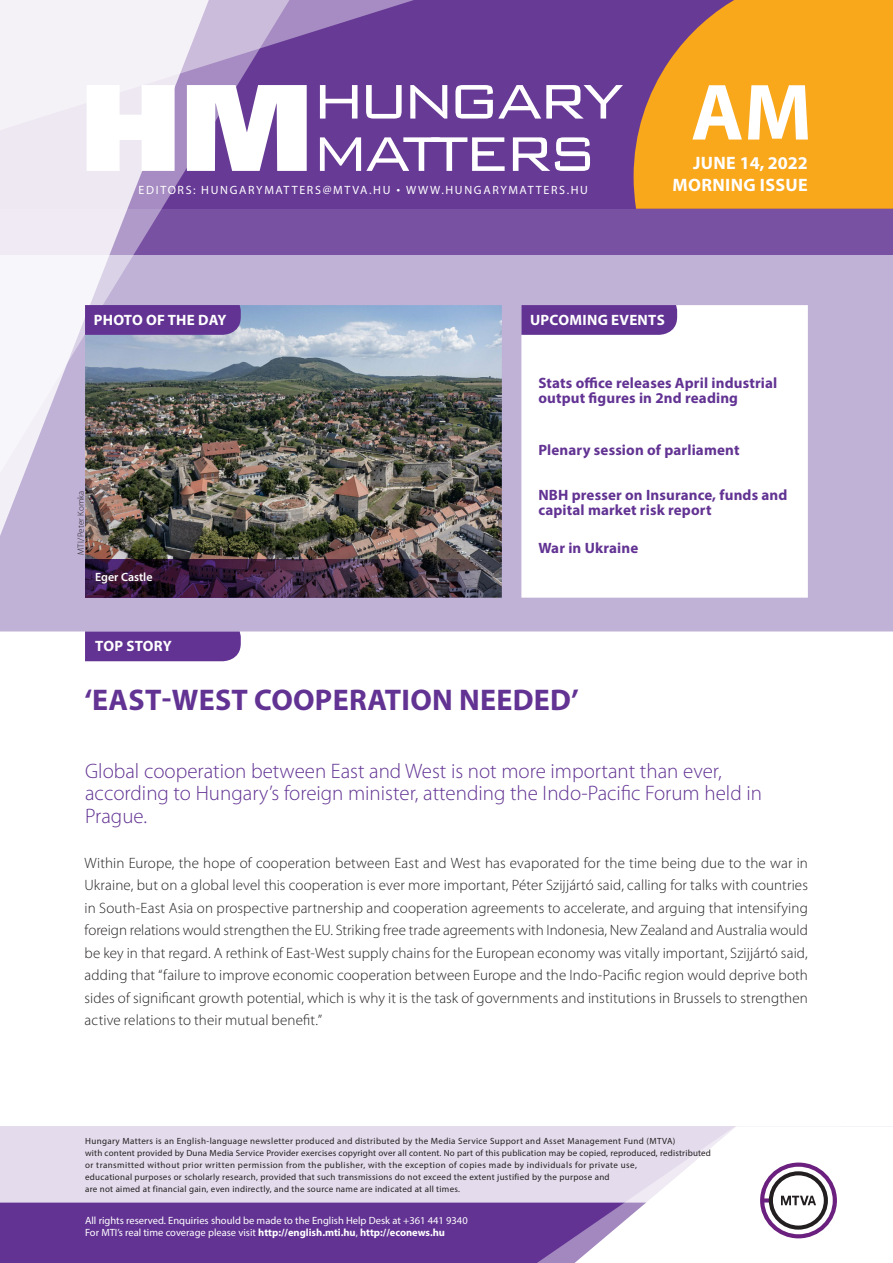
<style>
.page{position:relative;width:893px;height:1263px;background:#fff}
.page>*{position:absolute;margin:0;border:0;box-sizing:border-box;transform-origin:0 0}
.t1{font:700 80.55px "Myriad Pro";color:#fff}
._00_borito_cimsor{font:700 30px "Myriad Pro";letter-spacing:.01em;color:#623393}
._00_borito_alcimsor{font:300 21px/22.5px "Myriad Pro";color:#623393}
.t2{font:700 18px/22.5px "Myriad Pro";letter-spacing:.02em;color:#fff;text-align:right}
._03_kenyer_szöveg-1{font:300 15px/22.5px "Myriad Pro";letter-spacing:.01em;color:#231f20;text-align:justify}
._00_borito_cimsorkic{font:700 15px/15px "Myriad Pro";letter-spacing:.01em;color:#623393}
.t3{font:700 15px "Myriad Pro";letter-spacing:.02em;color:#fff}
.t4{font:12px "Myriad Pro";letter-spacing:.14em;color:#fff}
._04_kepalairas{font:600 12px "Myriad Pro";color:#fff}
.t5{font:10.5px/12px "Myriad Pro";color:#fff}
.t6{font:9px/12px "Myriad Pro";letter-spacing:.03em;color:#231f20}
._03_kenyer_szöveg-1-2{font:300 9px "Myriad Pro";letter-spacing:.025em;color:#231f20}
.s1{font-family:"Geogrotesque"}
.s2{font-weight:700}
</style>
<div class="page">
<div style="left:0;top:1126px;width:893px;height:137px;background:#e4dcec"></div>
<div style="left:0;top:1202px;width:506px;height:61px;background:#623393"></div>
<svg style="left:506px;top:1202px;width:69px;height:61px;background:#6b3e99"></svg>
<svg style="left:575px;top:1126px;width:318px;height:137px"></svg>
<svg style="left:0;top:255px;width:893px;height:376px"></svg>
<div style="left:0;top:0;width:893px;height:255px;background:linear-gradient(to bottom,#633493,#72489e)"></div>
<svg style="left:634px;top:0;width:259px;height:209px;background:#ea9c26"></svg>
<img style="left:225px;top:221px;width:83px;height:287px">
<svg style="left:225px;top:0;width:257px;height:221px;background:#744c9f"></svg>
<svg style="left:0;top:0;width:225px;height:610px"></svg>
<svg style="left:87px;top:85px;width:88px;height:86px"></svg>
<svg style="left:187px;top:85px;width:120px;height:86px"></svg>
<svg style="left:320px;top:85px;width:37px;height:34px"></svg>
<svg style="left:366px;top:85px;width:36px;height:34px"></svg>
<svg style="left:410px;top:85px;width:37px;height:34px"></svg>
<svg style="left:455px;top:85px;width:168px;height:34px"></svg>
<svg style="left:320px;top:137px;width:185px;height:34px"></svg>
<svg style="left:513px;top:137px;width:77px;height:34px"></svg>
<div style="left:85px;top:631px;width:156px;height:30px;background:#623393"></div>
<svg style="left:521px;top:305px;width:156px;height:30px;background:#653795"></svg>
<div style="left:85px;top:305px;width:156px;height:30px;background:#623393"></div>
<img style="left:85px;top:559px;width:417px;height:39px">
<p class="t4" style="left:139px;top:182px;width:451px">EDITORS: HUNGARYMATTERS@MTVA.HU <span class="s1">¬</span> WWW.HUNGARYMATTERS.HU</p>
<h1 class="t1" style="left:691px;top:60px;width:122px">AM</h1>
<p class="t2" style="left:673px;top:151px;width:137px">JUNE 14, 2022<br>MORNING ISSUE</p>
<p class="t3" style="left:94px;top:310px;width:134px">PHOTO OF THE DAY</p>
<p class="t3" style="left:530px;top:310px;width:136px">UPCOMING EVENTS</p>
<p class="_03_kenyer_szöveg-1-2" style="left:76px;top:555px;width:66px;rotate:-90deg">MTI/Peter Komka</p>
<p class="_04_kepalairas" style="left:95px;top:569px;width:59px">Eger Castle</p>
<p class="_00_borito_cimsorkic" style="left:538px;top:375px;width:240px">Stats office releases April industrial output figures in 2nd reading</p>
<p class="_00_borito_cimsorkic" style="left:538px;top:442px;width:203px">Plenary session of parliament</p>
<p class="_00_borito_cimsorkic" style="left:538px;top:487px;width:251px">NBH presser on Insurance, funds and capital market risk report</p>
<p class="_00_borito_cimsorkic" style="left:538px;top:540px;width:102px">War in Ukraine</p>
<p class="t3" style="left:95px;top:636px;width:78px">TOP STORY</p>
<p class="_00_borito_cimsor" style="left:85px;top:680px;width:496px">‘EAST-WEST COOPERATION NEEDED’</p>
<p class="_00_borito_alcimsor" style="left:85px;top:759px;width:678px">Global cooperation between East and West is not more important than ever, according to Hungary’s foreign minister, attending the Indo-Pacific Forum held in<br>Prague.</p>
<p class="_03_kenyer_szöveg-1" style="left:85px;top:851px;width:725px">Within Europe, the hope of cooperation between East and West has evaporated for the time being due to the war in Ukraine, but on a global level this cooperation is ever more important, Péter Szijjártó said, calling for talks with countries in South-East Asia on prospective partnership and cooperation agreements to accelerate, and arguing that intensifying foreign relations would strengthen the EU. Striking free trade agreements with Indonesia, New Zealand and Australia would be key in that regard. A rethink of East-West supply chains for the European economy was vitally important, Szijjártó said, adding that “failure to improve economic cooperation between Europe and the Indo-Pacific region would deprive both sides of significant growth potential, which is why it is the task of governments and institutions in Brussels to strengthen active relations to their mutual benefit.”</p>
<p class="t6" style="left:85px;top:1134px;width:627px">Hungary Matters is an English-language newsletter produced and distributed by the Media Service Support and Asset Management Fund (MTVA)<br>with content provided by Duna Media Service Provider exercises copyright over all content. No part of this publication may be copied, reproduced, redistributed or transmitted without prior written permission from the publisher, with the exception of copies made by individuals for private use,<br>educational purposes or scholarly research, provided that such transmissions do not exceed the extent justified by the purpose and<br>are not aimed at financial gain, even indirectly, and the source name are indicated at all times.</p>
<p class="t5" style="left:85px;top:1214px;width:384px">All rights reserved. Enquiries should be made to the English Help Desk at +361 441 9340<br>For MTI’s real time coverage please visit <span class="s2">http://english.mti.hu</span>, <span class="s2">http://econews.hu</span></p>
</div>
